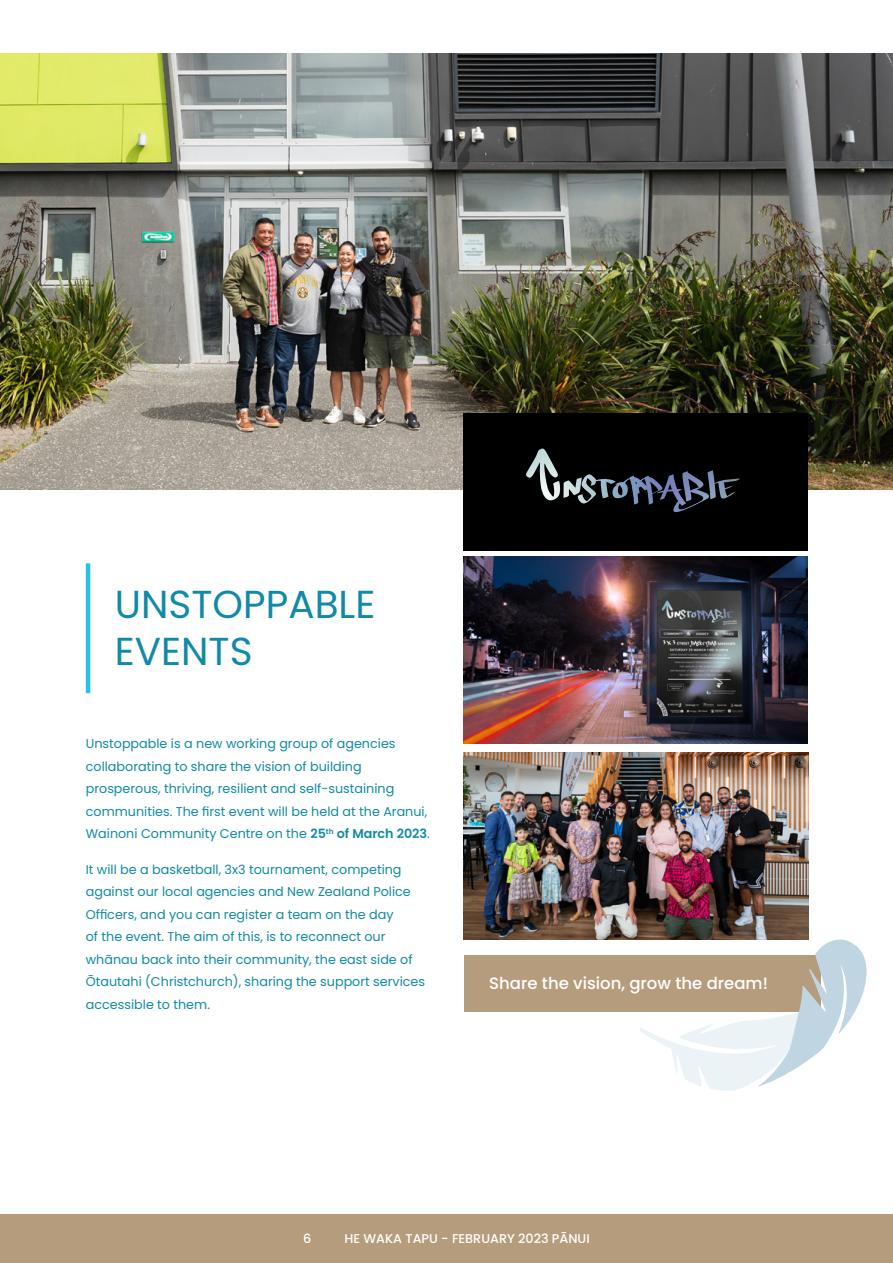
<style>
.page{position:relative;width:893px;height:1263px;background:#fff}
.page>*{position:absolute;margin:0;border:0;box-sizing:border-box;transform-origin:0 0}
.t1{font:39px/46.8px "Poppins";color:#108aa8}
.t2{font:500 16.5px "Poppins";color:#fff}
.t3{font:12.75px/22.5px "Poppins";color:#108aa8}
.t4{font:500 12.75px "Poppins";color:#fff}
.s1{font-weight:600}
</style>
<div class="page">
<div style="left:0;top:1214px;width:893px;height:49px;background:#b59c7d"></div>
<hr style="left:86px;top:563px;width:4px;height:130px;background:#26c2e7">
<img style="left:0;top:53px;width:893px;height:436px">
<img style="left:463px;top:752px;width:345px;height:187px">
<img style="left:463px;top:557px;width:345px;height:187px">
<div style="left:463px;top:413px;width:345px;height:138px;background:#000"></div>
<img style="left:526px;top:448px;width:214px;height:65px">
<svg style="left:639px;top:487px;width:8px;height:10px"></svg>
<div style="left:464px;top:956px;width:356px;height:56px;background:#b59c7d"></div>
<svg style="left:639px;top:938px;width:228px;height:153px"></svg>
<h1 class="t1" style="left:115px;top:581px;width:262px">UNSTOPPABLE<br>EVENTS</h1>
<p class="t3" style="left:86px;top:733px;width:346px">Unstoppable is a new working group of agencies collaborating to share the vision of building prosperous, thriving, resilient and self-sustaining communities. The first event will be held at the Aranui, Wainoni Community Centre on the <span class="s1">25</span><sup>th</sup> <span class="s1">of March 2023</span>.</p>
<p class="t3" style="left:86px;top:858px;width:341px">It will be a basketball, 3x3 tournament, competing against our local agencies and New Zealand Police Officers, and you can register a team on the day<br>of the event. The aim of this, is to reconnect our whānau back into their community, the east side of Ōtautahi (Christchurch), sharing the support services accessible to them.</p>
<p class="t2" style="left:489px;top:974px;width:280px">Share the vision, grow the dream!</p>
<p class="t4" style="left:303px;top:1231px;width:10px">6</p>
<p class="t4" style="left:345px;top:1231px;width:247px">HE WAKA TAPU - FEBRUARY 2023 PĀNUI</p>
</div>
